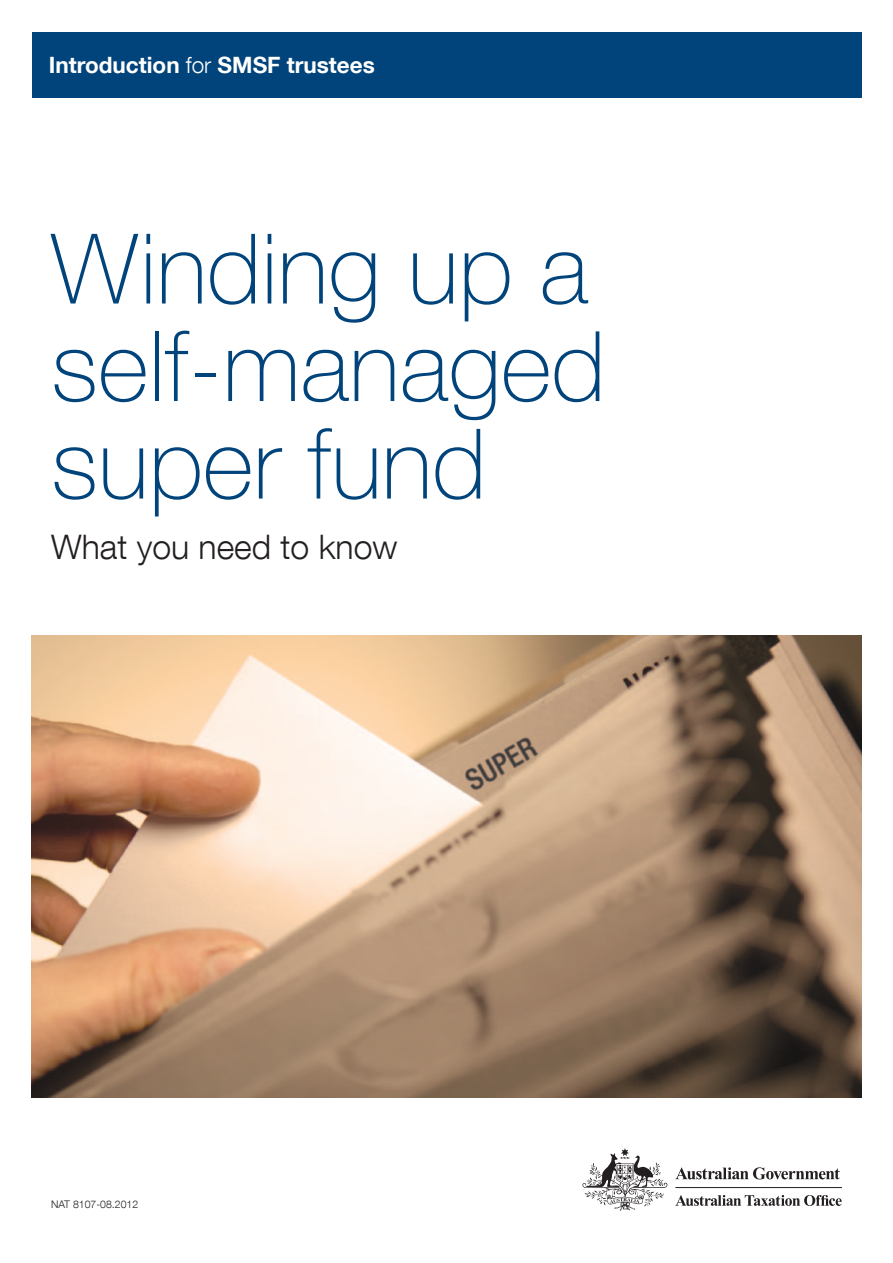
<style>
.page{position:relative;width:893px;height:1263px;background:#fff}
.page>*{position:absolute;margin:0;border:0;box-sizing:border-box;transform-origin:0 0}
.I___Cover_title{font:100 97.5px/97.5px "Helvetica Neue LT Com";color:#00447b}
.I___Cover_descriptor{font:300 33.75px "Helvetica Neue LT Com";color:#231f20}
.I___Cover_ref_bar{font:700 22.5px "Helvetica Neue LT Com";color:#fff}
.I___Cover_NAT_number{font:300 10.5px "Helvetica Neue LT Com";color:#231f20}
.s1{font-weight:300}
</style>
<div class="page">
<svg style="left:675px;top:1167px;width:165px;height:12px"></svg>
<svg style="left:583px;top:1148px;width:84px;height:62px"></svg>
<hr style="left:675px;top:1187px;width:167px;height:1px;background:#231f20">
<svg style="left:675px;top:1195px;width:167px;height:11px"></svg>
<img style="left:32px;top:636px;width:829px;height:461px">
<div style="left:32px;top:32px;width:829px;height:66px;background:#00447b"></div>
<p class="I___Cover_ref_bar" style="left:49px;top:51px;width:327px">Introduction <span class="s1">for</span> SMSF trustees</p>
<p class="I___Cover_title" style="left:51px;top:219px;width:556px">Winding up a self‑managed super fund</p>
<p class="I___Cover_descriptor" style="left:51px;top:527px;width:348px">What you need to know</p>
<p class="I___Cover_NAT_number" style="left:51px;top:1197px;width:89px">NAT 8107-08.2012</p>
</div>
